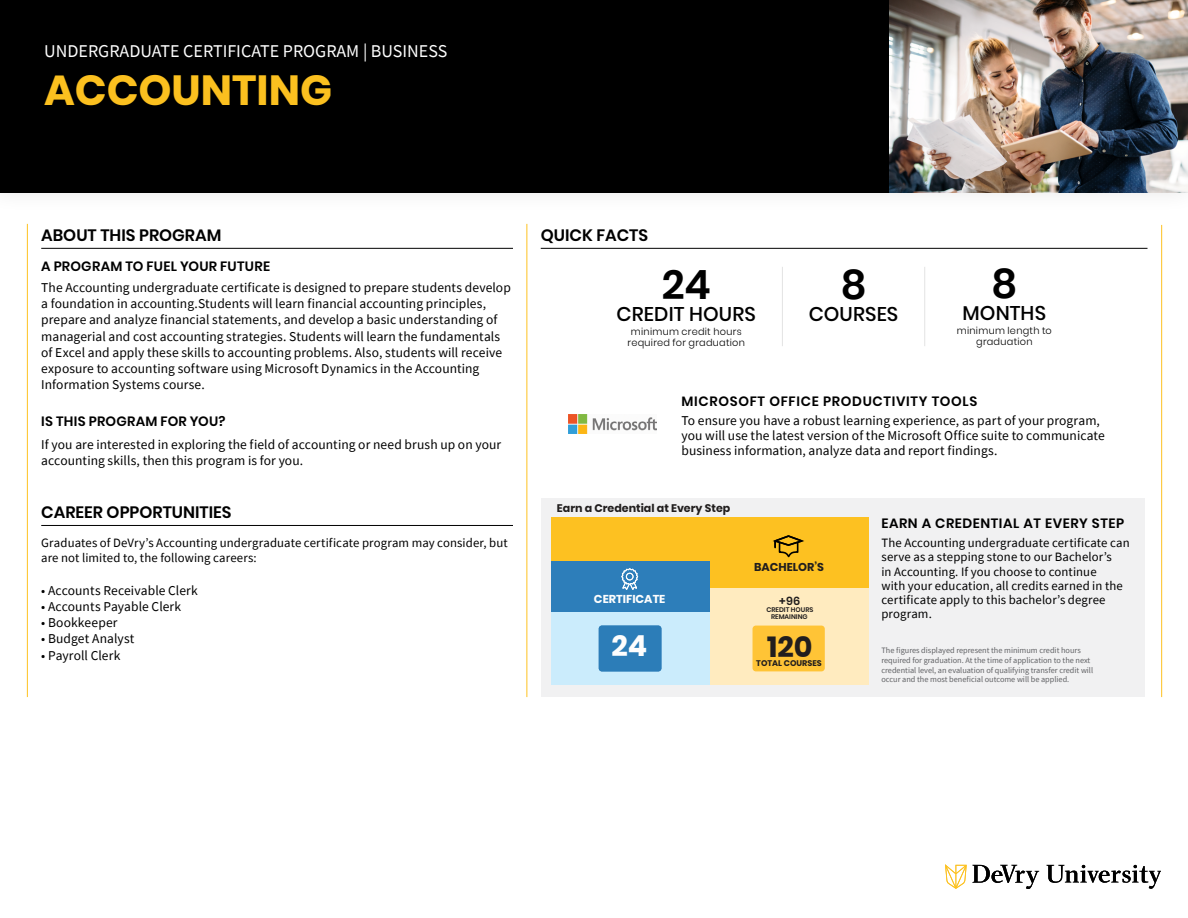
<style>
.page{position:relative;width:1188px;height:918px;background:#fff}
.page>*{position:absolute;margin:0;border:0;box-sizing:border-box;transform-origin:0 0}
.t1{font:700 42px "Poppins";color:#fbc01f}
.t2{font:600 40.5px "Poppins";color:#000}
.t3{font:700 28.95px "Poppins";color:#211e1e}
.t4{font:700 28.95px "Poppins";color:#fdfdfd}
.t5{font:500 19.8px "Poppins";letter-spacing:.01em;color:#000}
.t6{font:18px "Source Sans Pro";color:#fdfdfd}
.t7{font:600 16.5px "Poppins";color:#000}
.t8{font:13.5px/16.2px "Source Sans Pro";letter-spacing:.005em;color:#000}
.t9{font:600 13.5px "Poppins";letter-spacing:.04em;color:#000}
.t10{font:600 13.5px "Poppins";letter-spacing:.02em;color:#000}
.t11{font:12.75px/14.2px "Source Sans Pro";letter-spacing:.01em;color:#000}
.t12{font:700 11.4px "Poppins";color:#fdfdfd}
.t13{font:700 11.4px "Poppins";color:#211e1e}
.t14{font:600 11.4px "Poppins";color:#211e1e}
.t15{font:700 11.1px "Poppins";color:#211e1e}
.t16{font:300 9.75px/10.9px "Poppins";letter-spacing:.03em;color:#000;text-align:center}
.t17{font:8.25px/9.9px "Source Sans Pro";color:#616265}
.t18{font:700 8.25px "Poppins";color:#211e1e}
.t19{font:600 6.75px "Poppins";color:#211e1e}
</style>
<div class="page">
<div style="left:0;top:0;width:1188px;height:192px;background:#000"></div>
<hr style="left:27px;top:224px;width:1px;height:473px;background:#fec221">
<hr style="left:526px;top:224px;width:1px;height:473px;background:#fec221">
<hr style="left:1161px;top:225px;width:1px;height:472px;background:#fec221">
<hr style="left:41px;top:248px;width:472px;height:1px;background:#000">
<hr style="left:41px;top:525px;width:472px;height:1px;background:#000">
<hr style="left:541px;top:248px;width:607px;height:1px;background:#000">
<hr style="left:782px;top:267px;width:1px;height:79px;background:#e5e5e5">
<hr style="left:924px;top:267px;width:1px;height:79px;background:#e5e5e5">
<img style="left:889px;top:0;width:299px;height:192px">
<div style="left:541px;top:498px;width:603px;height:199px;background:#f1f1f2"></div>
<div style="left:551px;top:518px;width:318px;height:167px;background:#fdc121"></div>
<div style="left:709px;top:588px;width:160px;height:97px;background:#ffebbf"></div>
<div style="left:551px;top:561px;width:158px;height:54px;background:#2d7eba"></div>
<div style="left:551px;top:612px;width:158px;height:73px;background:#cbecfc"></div>
<div style="left:753px;top:626px;width:72px;height:45px;background:#ffc436;border-radius:3px"></div>
<svg style="left:621px;top:568px;width:18px;height:22px"></svg>
<div style="left:599px;top:626px;width:62px;height:45px;background:#2c7db8;border-radius:3px"></div>
<img style="left:569px;top:415px;width:88px;height:18px">
<svg style="left:773px;top:535px;width:31px;height:23px"></svg>
<svg style="left:1047px;top:865px;width:114px;height:24px"></svg>
<svg style="left:945px;top:864px;width:94px;height:25px"></svg>
<p class="t6" style="left:44px;top:40px;width:405px">UNDERGRADUATE CERTIFICATE PROGRAM | BUSINESS</p>
<h1 class="t1" style="left:44px;top:66px;width:289px">ACCOUNTING</h1>
<h2 class="t7" style="left:41px;top:226px;width:182px">ABOUT THIS PROGRAM</h2>
<h3 class="t10" style="left:41px;top:259px;width:230px">A PROGRAM TO FUEL YOUR FUTURE</h3>
<p class="t8" style="left:41px;top:279px;width:471px">The Accounting undergraduate certificate is designed to prepare students develop a foundation in accounting.Students will learn financial accounting principles, prepare and analyze financial statements, and develop a basic understanding of managerial and cost accounting strategies. Students will learn the fundamentals of Excel and apply these skills to accounting problems. Also, students will receive exposure to accounting software using Microsoft Dynamics in the Accounting</p>
<h3 class="t10" style="left:41px;top:413px;width:186px">IS THIS PROGRAM FOR YOU?</h3>
<p class="t8" style="left:41px;top:436px;width:461px">If you are interested in exploring the field of accounting or need brush up on your accounting skills, then this program is for you.</p>
<h2 class="t7" style="left:41px;top:503px;width:192px">CAREER OPPORTUNITIES</h2>
<p class="t11" style="left:41px;top:535px;width:468px;line-height:15.3px">Graduates of DeVry’s Accounting undergraduate certificate program may consider, but are not limited to, the following careers:</p>
<p class="t8" style="left:41px;top:582px;width:158px">• Accounts Receivable Clerk</p>
<p class="t8" style="left:41px;top:598px;width:142px">• Accounts Payable Clerk</p>
<p class="t8" style="left:41px;top:615px;width:78px">• Bookkeeper</p>
<p class="t8" style="left:41px;top:631px;width:95px">• Budget Analyst</p>
<p class="t8" style="left:41px;top:647px;width:81px">• Payroll Clerk</p>
<p class="t8" style="left:41px;top:377px;width:165px">Information Systems course.</p>
<h2 class="t7" style="left:541px;top:226px;width:109px">QUICK FACTS</h2>
<p class="t2" style="left:662px;top:261px;width:51px">24</p>
<p class="t5" style="left:617px;top:303px;width:141px">CREDIT HOURS</p>
<p class="t16" style="left:628px;top:326px;width:119px">minimum credit hours required for graduation</p>
<p class="t2" style="left:841px;top:261px;width:27px">8</p>
<p class="t5" style="left:809px;top:303px;width:91px">COURSES</p>
<p class="t2" style="left:991px;top:260px;width:27px">8</p>
<p class="t5" style="left:963px;top:302px;width:85px">MONTHS</p>
<p class="t16" style="left:957px;top:325px;width:97px">minimum length to</p>
<p class="t16" style="left:976px;top:336px;width:58px">graduation</p>
<h3 class="t9" style="left:681px;top:393px;width:297px">MICROSOFT OFFICE PRODUCTIVITY TOOLS</h3>
<p class="t8" style="left:681px;top:413px;width:425px;line-height:15px">To ensure you have a robust learning experience, as part of your program, you will use the latest version of the Microsoft Office suite to communicate business information, analyze data and report findings.</p>
<h4 class="t15" style="left:557px;top:502px;width:175px">Earn a Credential at Every Step</h4>
<p class="t12" style="left:594px;top:592px;width:73px">CERTIFICATE</p>
<p class="t4" style="left:612px;top:629px;width:37px">24</p>
<p class="t13" style="left:754px;top:560px;width:71px">BACHELOR’S</p>
<p class="t14" style="left:779px;top:594px;width:23px">+96</p>
<p class="t19" style="left:766px;top:606px;width:49px">CREDIT HOURS</p>
<p class="t19" style="left:771px;top:613px;width:38px">REMAINING</p>
<p class="t3" style="left:767px;top:630px;width:47px">120</p>
<p class="t18" style="left:756px;top:658px;width:67px">TOTAL COURSES</p>
<h3 class="t9" style="left:881px;top:516px;width:244px">EARN A CREDENTIAL AT EVERY STEP</h3>
<p class="t11" style="left:881px;top:536px;width:250px">The Accounting undergraduate certificate can serve as a stepping stone to our Bachelor’s<br>in Accounting. If you choose to continue<br>with your education, all credits earned in the certificate apply to this bachelor’s degree program.</p>
<p class="t17" style="left:881px;top:645px;width:213px">The figures displayed represent the minimum credit hours required for graduation. At the time of application to the next credential level, an evaluation of qualifying transfer credit will occur and the most beneficial outcome will be applied.</p>
</div>
